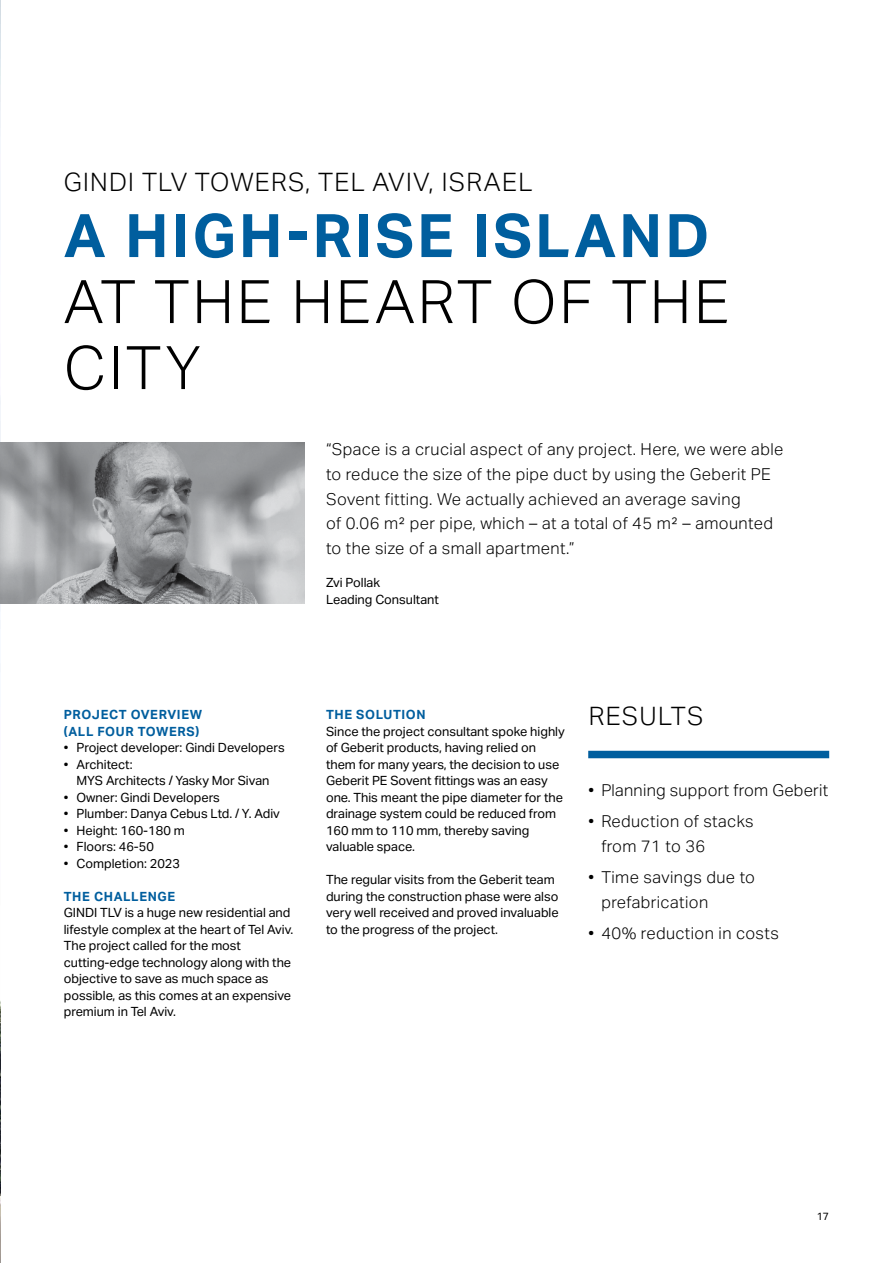
<style>
.page{position:relative;width:893px;height:1263px;background:#fff}
.page>*{position:absolute;margin:0;border:0;box-sizing:border-box;transform-origin:0 0}
.t1{font:300 60px/66px "Aktiv Grotesk Geberit";letter-spacing:.05em;color:#000}
.t2{font:700 60px "Aktiv Grotesk Geberit";letter-spacing:.05em;color:#005e9e}
.t3{font:300 25.5px "Aktiv Grotesk Geberit";letter-spacing:.05em;color:#000}
.t4{font:300 16.5px/24.8px "Aktiv Grotesk Geberit";letter-spacing:.025em;color:#000}
.t5{font:12.75px/16.5px "Aktiv Grotesk Geberit";color:#000}
.t6{font:700 12.75px/16.5px "Aktiv Grotesk Geberit";letter-spacing:.05em;color:#005e9e}
.t7{font:10.5px "Aktiv Grotesk Geberit";color:#000}
</style>
<div class="page">
<img style="left:0;top:0;width:1px;height:1263px">
<img style="left:0;top:443px;width:305px;height:161px">
<div style="left:588px;top:751px;width:241px;height:7px;background:#005e9e"></div>
<h2 class="t3" style="left:64px;top:167px;width:470px">GINDI TLV TOWERS, TEL AVIV, ISRAEL</h2>
<h1 class="t2" style="left:64px;top:199px;width:647px">A HIGH-RISE ISLAND</h1>
<h1 class="t1" style="left:64px;top:269px;width:667px">AT THE HEART OF THE<br>CITY</h1>
<p class="t4" style="left:326px;top:437px;width:459px">“Space is a crucial aspect of any project. Here, we were able to reduce the size of the pipe duct by using the Geberit PE Sovent fitting. We actually achieved an average saving<br>of 0.06 m² per pipe, which – at a total of 45 m² – amounted to the size of a small apartment.”</p>
<p class="t5" style="left:326px;top:574px;width:114px">Zvi Pollak<br>Leading Consultant</p>
<p class="t6" style="left:64px;top:706px;width:140px">PROJECT OVERVIEW (ALL FOUR TOWERS)</p>
<p class="t5" style="left:64px;top:739px;width:222px">• Project developer: Gindi Developers</p>
<p class="t5" style="left:77px;top:756px;width:194px;text-indent:-13px">• Architect:<br>MYS Architects / Yasky Mor Sivan</p>
<p class="t5" style="left:64px;top:789px;width:158px">• Owner: Gindi Developers</p>
<p class="t5" style="left:64px;top:805px;width:218px">• Plumber: Danya Cebus Ltd. / Y. Adiv</p>
<p class="t5" style="left:64px;top:822px;width:122px">• Height: 160-180 m</p>
<p class="t5" style="left:64px;top:838px;width:92px">• Floors: 46-50</p>
<p class="t5" style="left:64px;top:855px;width:118px">• Completion: 2023</p>
<p class="t6" style="left:64px;top:887px;width:113px">THE CHALLENGE</p>
<p class="t5" style="left:64px;top:904px;width:231px">GINDI TLV is a huge new residential and lifestyle complex at the heart of Tel Aviv.<br>The project called for the most cutting-edge technology along with the objective to save as much space as possible, as this comes at an expensive premium in Tel Aviv.</p>
<p class="t6" style="left:326px;top:706px;width:101px">THE SOLUTION</p>
<p class="t5" style="left:326px;top:723px;width:240px">Since the project consultant spoke highly of Geberit products, having relied on them for many years, the decision to use Geberit PE Sovent fittings was an easy one. This meant the pipe diameter for the drainage system could be reduced from 160 mm to 110 mm, thereby saving valuable space.</p>
<p class="t5" style="left:326px;top:871px;width:234px">The regular visits from the Geberit team during the construction phase were also very well received and proved invaluable to the progress of the project.</p>
<h2 class="t3" style="left:589px;top:702px;width:116px">RESULTS</h2>
<p class="t4" style="left:589px;top:777px;width:241px">• Planning support from Geberit</p>
<p class="t4" style="left:601px;top:809px;width:154px;text-indent:-13px">• Reduction of stacks from 71 to 36</p>
<p class="t4" style="left:601px;top:864px;width:155px;text-indent:-13px">• Time savings due to prefabrication</p>
<p class="t4" style="left:589px;top:920px;width:192px">• 40% reduction in costs</p>
<p class="t7" style="left:817px;top:1210px;width:14px">17</p>
</div>
